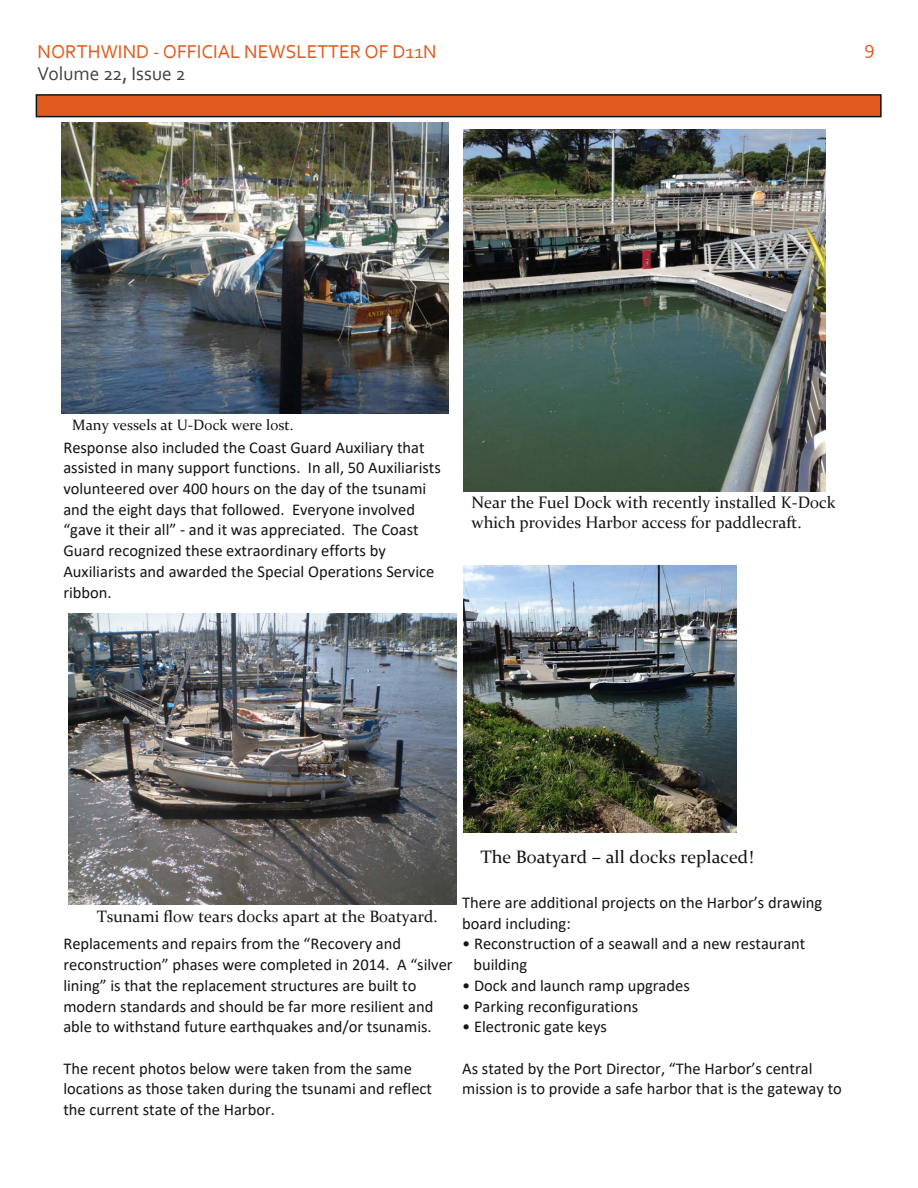
<style>
.page{position:relative;width:918px;height:1188px;background:#fff}
.page>*{position:absolute;margin:0;border:0;box-sizing:border-box;transform-origin:0 0}
.t1{font:19.5px "Corbel";color:#df5a1c}
.t2{font:19.5px "Corbel";color:#424242}
.t3{font:18px "Constantia";color:#161413}
.t4{font:16.65px/20.7px "Constantia";color:#161413}
.t5{font:16.5px/20.7px "Calibri";color:#161413}
.t6{font:16.5px "Constantia";color:#161413}
.t7{font:15px "Constantia";color:#161413}
</style>
<div class="page">
<div style="left:36px;top:95px;width:845px;height:22px;background:#df5a1c"></div>
<div style="left:36px;top:94px;width:846px;height:23px;border:2px solid #161413"></div>
<img style="left:68px;top:614px;width:388px;height:291px">
<img style="left:62px;top:123px;width:386px;height:290px">
<img style="left:463px;top:130px;width:362px;height:362px">
<img style="left:463px;top:565px;width:274px;height:268px">
<p class="t1" style="left:38px;top:44px;width:401px">NORTHWIND ‐ OFFICIAL NEWSLETTER OF D11N</p>
<p class="t2" style="left:38px;top:66px;width:150px">Volume 22, Issue 2</p>
<p class="t1" style="left:864px;top:40px;width:12px">9</p>
<p class="t7" style="left:72px;top:419px;width:223px">Many vessels at U‐Dock were lost.</p>
<p class="t5" style="left:63px;top:438px;width:379px">Response also included the Coast Guard Auxiliary that assisted in many support functions. In all, 50 Auxiliarists volunteered over 400 hours on the day of the tsunami and the eight days that followed. Everyone involved “gave it their all” ‐ and it was appreciated. The Coast Guard recognized these extraordinary efforts by Auxiliarists and awarded the Special Operations Service ribbon.</p>
<p class="t4" style="left:472px;top:493px;width:366px">Near the Fuel Dock with recently installed K‐Dock which provides Harbor access for paddlecraft.</p>
<p class="t3" style="left:480px;top:850px;width:275px">The Boatyard – all docks replaced!</p>
<p class="t6" style="left:97px;top:910px;width:342px">Tsunami flow tears docks apart at the Boatyard.</p>
<p class="t5" style="left:63px;top:935px;width:391px">Replacements and repairs from the “Recovery and reconstruction” phases were completed in 2014. A “silver lining” is that the replacement structures are built to modern standards and should be far more resilient and able to withstand future earthquakes and/or tsunamis.</p>
<p class="t5" style="left:63px;top:1059px;width:370px">The recent photos below were taken from the same locations as those taken during the tsunami and reflect the current state of the Harbor.</p>
<p class="t5" style="left:462px;top:894px;width:362px">There are additional projects on the Harbor’s drawing board including:</p>
<p class="t5" style="left:473px;top:935px;width:334px;text-indent:-11px">• Reconstruction of a seawall and a new restaurant building</p>
<p class="t5" style="left:462px;top:976px;width:229px">• Dock and launch ramp upgrades</p>
<p class="t5" style="left:462px;top:997px;width:177px">• Parking reconfigurations</p>
<p class="t5" style="left:462px;top:1018px;width:146px">• Electronic gate keys</p>
<p class="t5" style="left:462px;top:1059px;width:381px">As stated by the Port Director, “The Harbor’s central mission is to provide a safe harbor that is the gateway to</p>
</div>
